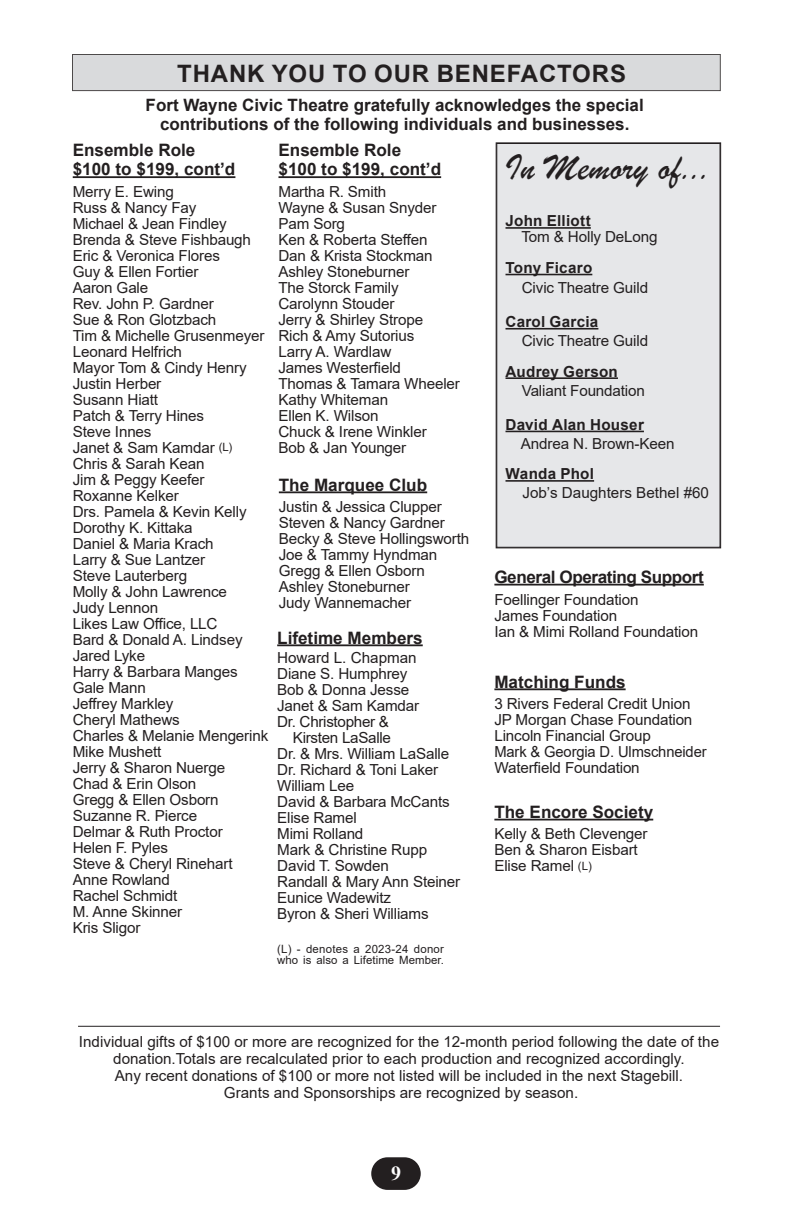
<style>
.page{position:relative;width:792px;height:1224px;background:#fff}
.page>*{position:absolute;margin:0;border:0;box-sizing:border-box;transform-origin:0 0}
.t1{font:38px "Brush Script";letter-spacing:.005em;color:#231f20}
.t2{font:700 24px "Arial";letter-spacing:.035em;color:#231f20}
.t3{font:700 20px "Times New Roman";color:#fff}
.t4{font:700 17.2px/19px "Arial";color:#231f20}
.t5{font:700 17.2px "Arial";letter-spacing:-.025em;color:#231f20}
.t6{font:700 17px/18.4px "Arial";color:#231f20;text-align:center}
.t7{font:15.2px/16px "Arial";letter-spacing:-.01em;color:#231f20}
.t8{font:700 15.2px "Arial";letter-spacing:.02em;color:#231f20}
.t9{font:11.4px/11.4px "Arial";letter-spacing:.005em;color:#231f20}
.s1{font-size:11.4px}
</style>
<div class="page">
<div style="left:372px;top:1158px;width:48px;height:31px;background:#231f20;border-radius:15px"></div>
<div style="left:371px;top:1157px;width:50px;height:33px;border:2px solid #231f20;border-radius:15px"></div>
<div style="left:496px;top:143px;width:225px;height:405px;background:#e6e7e9"></div>
<hr style="left:73px;top:176px;width:162px;height:2px;background:#231f20">
<hr style="left:277px;top:644px;width:146px;height:2px;background:#231f20">
<hr style="left:494px;top:819px;width:159px;height:1px;background:#231f20">
<hr style="left:494px;top:688px;width:132px;height:2px;background:#231f20">
<hr style="left:279px;top:491px;width:148px;height:2px;background:#231f20">
<hr style="left:494px;top:584px;width:210px;height:2px;background:#231f20">
<hr style="left:78px;top:1026px;width:642px;height:1px;background:#231f20">
<hr style="left:278px;top:176px;width:163px;height:2px;background:#231f20">
<div style="left:72px;top:54px;width:648px;height:37px;background:#d9dadc"></div>
<div style="left:72px;top:54px;width:649px;height:37px;border:1px solid #231f20"></div>
<h2 class="t2" style="left:177px;top:57px;width:450px">THANK YOU TO OUR BENEFACTORS</h2>
<p class="t6" style="left:146px;top:96px;width:500px">Fort Wayne Civic Theatre gratefully acknowledges the special contributions of the following individuals and businesses.</p>
<p class="t4" style="left:73px;top:141px;width:164px">Ensemble Role $100 to $199, cont’d</p>
<p class="t7" style="left:73px;top:184px;width:197px">Merry E. Ewing<br>Russ &amp; Nancy Fay<br>Michael &amp; Jean Findley<br>Brenda &amp; Steve Fishbaugh<br>Eric &amp; Veronica Flores<br>Guy &amp; Ellen Fortier<br>Aaron Gale<br>Rev. John P. Gardner<br>Sue &amp; Ron Glotzbach<br>Tim &amp; Michelle Grusenmeyer<br>Leonard Helfrich<br>Mayor Tom &amp; Cindy Henry<br>Justin Herber<br>Susann Hiatt<br>Patch &amp; Terry Hines<br>Steve Innes<br>Janet &amp; Sam Kamdar <span class="s1">(L)<br></span>Chris &amp; Sarah Kean<br>Jim &amp; Peggy Keefer<br>Roxanne Kelker<br>Drs. Pamela &amp; Kevin Kelly<br>Dorothy K. Kittaka<br>Daniel &amp; Maria Krach<br>Larry &amp; Sue Lantzer<br>Steve Lauterberg<br>Molly &amp; John Lawrence<br>Judy Lennon<br>Likes Law Office, LLC<br>Bard &amp; Donald A. Lindsey<br>Jared Lyke<br>Harry &amp; Barbara Manges<br>Gale Mann<br>Jeffrey Markley<br>Cheryl Mathews<br>Charles &amp; Melanie Mengerink<br>Mike Mushett<br>Jerry &amp; Sharon Nuerge<br>Chad &amp; Erin Olson<br>Gregg &amp; Ellen Osborn<br>Suzanne R. Pierce<br>Delmar &amp; Ruth Proctor<br>Helen F. Pyles<br>Steve &amp; Cheryl Rinehart<br>Anne Rowland<br>Rachel Schmidt<br>M. Anne Skinner<br>Kris Sligor</p>
<p class="t4" style="left:278px;top:141px;width:164px">Ensemble Role $100 to $199, cont’d</p>
<p class="t7" style="left:278px;top:184px;width:183px">Martha R. Smith<br>Wayne &amp; Susan Snyder<br>Pam Sorg<br>Ken &amp; Roberta Steffen<br>Dan &amp; Krista Stockman<br>Ashley Stoneburner<br>The Storck Family<br>Carolynn Stouder<br>Jerry &amp; Shirley Strope<br>Rich &amp; Amy Sutorius<br>Larry A. Wardlaw<br>James Westerfield<br>Thomas &amp; Tamara Wheeler<br>Kathy Whiteman<br>Ellen K. Wilson<br>Chuck &amp; Irene Winkler<br>Bob &amp; Jan Younger</p>
<p class="t4" style="left:279px;top:475px;width:150px">The Marquee Club</p>
<p class="t7" style="left:279px;top:499px;width:192px">Justin &amp; Jessica Clupper<br>Steven &amp; Nancy Gardner<br>Becky &amp; Steve Hollingsworth<br>Joe &amp; Tammy Hyndman<br>Gregg &amp; Ellen Osborn<br>Ashley Stoneburner<br>Judy Wannemacher</p>
<p class="t4" style="left:277px;top:628px;width:147px">Lifetime Members</p>
<p class="t7" style="left:277px;top:650px;width:141px">Howard L. Chapman</p>
<p class="t7" style="left:277px;top:666px;width:132px">Diane S. Humphrey</p>
<p class="t7" style="left:277px;top:682px;width:134px">Bob &amp; Donna Jesse</p>
<p class="t7" style="left:277px;top:698px;width:144px">Janet &amp; Sam Kamdar</p>
<p class="t7" style="left:277px;top:714px;width:113px">Dr. Christopher &amp;</p>
<p class="t7" style="left:293px;top:730px;width:100px">Kirsten LaSalle</p>
<p class="t7" style="left:277px;top:746px;width:174px">Dr. &amp; Mrs. William LaSalle</p>
<p class="t7" style="left:277px;top:762px;width:163px">Dr. Richard &amp; Toni Laker</p>
<p class="t7" style="left:277px;top:778px;width:79px">William Lee</p>
<p class="t7" style="left:277px;top:794px;width:174px">David &amp; Barbara McCants</p>
<p class="t7" style="left:277px;top:810px;width:81px">Elise Ramel</p>
<p class="t7" style="left:277px;top:826px;width:88px">Mimi Rolland</p>
<p class="t7" style="left:277px;top:842px;width:151px">Mark &amp; Christine Rupp</p>
<p class="t7" style="left:277px;top:858px;width:113px">David T. Sowden</p>
<p class="t7" style="left:277px;top:874px;width:185px">Randall &amp; Mary Ann Steiner</p>
<p class="t7" style="left:277px;top:890px;width:115px">Eunice Wadewitz</p>
<p class="t7" style="left:277px;top:906px;width:153px">Byron &amp; Sheri Williams</p>
<p class="t9" style="left:277px;top:943px;width:168px">(L) - denotes a 2023-24 donor who is also a Lifetime Member.</p>
<h1 class="t1" style="left:505px;top:144px;width:208px">In Memory of...</h1>
<p class="t8" style="left:506px;top:210px;width:87px">John Elliott</p>
<p class="t7" style="left:522px;top:229px;width:138px">Tom &amp; Holly DeLong</p>
<p class="t8" style="left:506px;top:257px;width:88px">Tony Ficaro</p>
<p class="t7" style="left:522px;top:279px;width:128px">Civic Theatre Guild</p>
<p class="t8" style="left:506px;top:311px;width:94px">Carol Garcia</p>
<p class="t7" style="left:522px;top:333px;width:128px">Civic Theatre Guild</p>
<p class="t8" style="left:506px;top:361px;width:114px">Audrey Gerson</p>
<p class="t7" style="left:522px;top:382px;width:125px">Valiant Foundation</p>
<p class="t8" style="left:506px;top:414px;width:140px">David Alan Houser</p>
<p class="t7" style="left:521px;top:435px;width:155px">Andrea N. Brown-Keen</p>
<p class="t8" style="left:506px;top:463px;width:90px">Wanda Phol</p>
<p class="t7" style="left:522px;top:485px;width:188px">Job’s Daughters Bethel #60</p>
<p class="t5" style="left:494px;top:565px;width:211px">General Operating Support</p>
<p class="t7" style="left:494px;top:591px;width:205px">Foellinger Foundation<br>James Foundation<br>Ian &amp; Mimi Rolland Foundation</p>
<p class="t4" style="left:494px;top:672px;width:133px">Matching Funds</p>
<p class="t7" style="left:494px;top:696px;width:214px">3 Rivers Federal Credit Union<br>JP Morgan Chase Foundation<br>Lincoln Financial Group<br>Mark &amp; Georgia D. Ulmschneider<br>Waterfield Foundation</p>
<p class="t4" style="left:494px;top:802px;width:160px">The Encore Society</p>
<p class="t7" style="left:494px;top:826px;width:155px">Kelly &amp; Beth Clevenger<br>Ben &amp; Sharon Eisbart<br>Elise Ramel <span class="s1">(L)</span></p>
<p class="t7" style="left:79px;top:1033px;width:642px;line-height:17.2px;text-align:center">Individual gifts of $100 or more are recognized for the 12-month period following the date of the donation.Totals are recalculated prior to each production and recognized accordingly.<br>Any recent donations of $100 or more not listed will be included in the next Stagebill.<br>Grants and Sponsorships are recognized by season.</p>
<h3 class="t3" style="left:391px;top:1159px;width:11px">9</h3>
</div>
